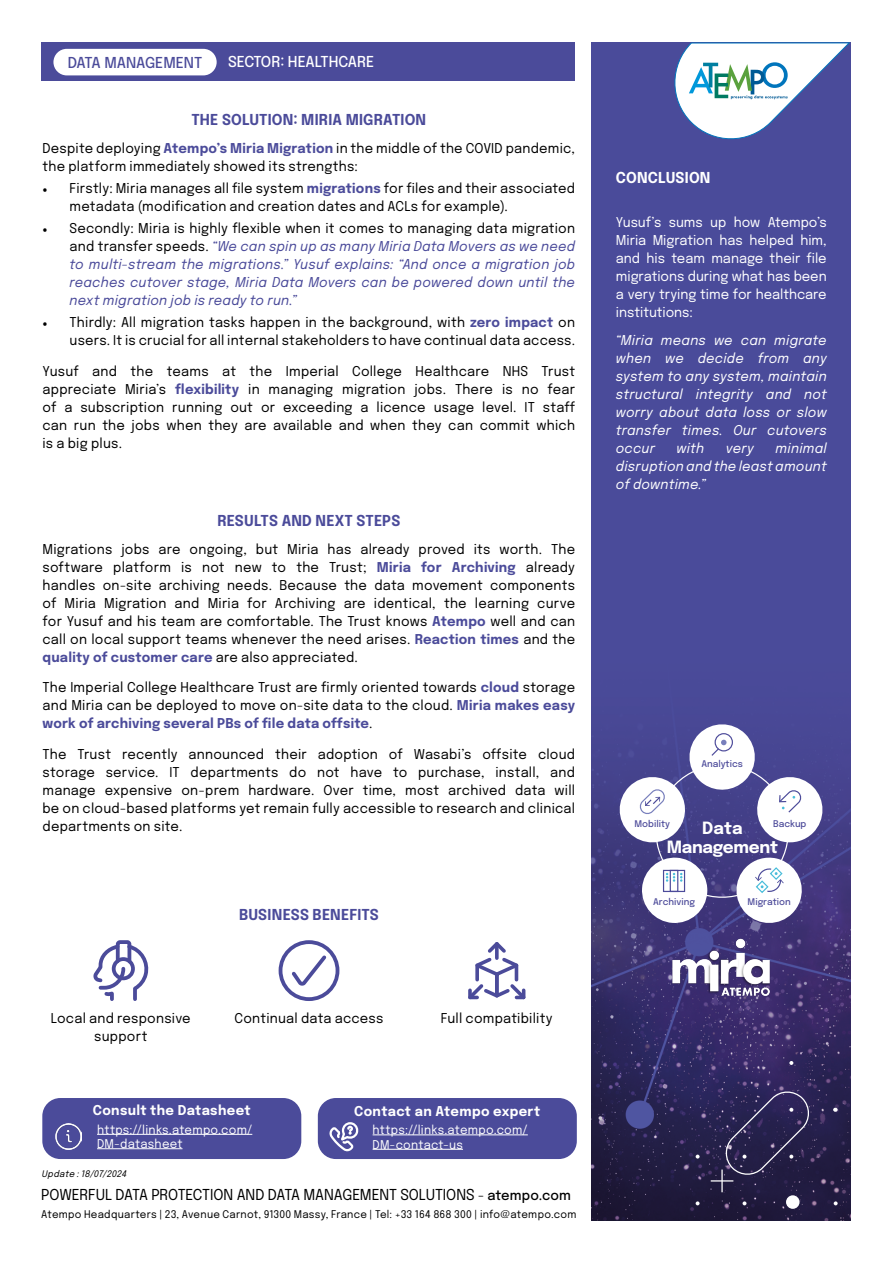
<style>
.page{position:relative;width:893px;height:1263px;background:#fff}
.page>*{position:absolute;margin:0;border:0;box-sizing:border-box;transform-origin:0 0}
.t1{font:700 16.8px/18.8px "Epilogue";letter-spacing:-.02em;color:#fff;text-align:center}
.t2{font:700 15px "Epilogue";letter-spacing:.01em;color:#4b4b9a;scale:.96 1}
.t3{font:15px "Epilogue";letter-spacing:-.005em;color:#000}
.t4{font:500 15px "Epilogue";letter-spacing:-.005em;color:#fff}
.t5{font:500 15px "Epilogue";letter-spacing:-.005em;color:#4b4b9a}
.t6{font:700 15px "Epilogue";letter-spacing:.015em;color:#fff;scale:.96 1}
.t7{font:13.5px/18px "Epilogue";letter-spacing:.02em;color:#000;text-align:justify}
.t8{font:italic 13.5px/18px "Epilogue";letter-spacing:.02em;color:#494999;text-align:justify}
.t9{font:italic 13.5px/18px "Epilogue";letter-spacing:.02em;color:#fff;text-align:justify}
.t10{font:13.5px/18px "Epilogue";color:#fff;text-align:justify}
.t11{font:700 13.5px "Epilogue";letter-spacing:.025em;color:#fff}
.t12{font:12px/14.4px "Epilogue";letter-spacing:.02em;color:#fff}
.t13{font:10.5px "Epilogue";letter-spacing:.025em;color:#000}
.t14{font:500 9.15px "Epilogue";color:#4d4b9a}
.t15{font:italic 9px "Epilogue";color:#000}
.s1{font-weight:700;color:#4b4b9a}
.s2{font-family:"Minion Pro"}
.s3{font-family:"Minion Pro";font-style:normal;color:#000}
.s4{font-style:normal;color:#000}
.s5{font-size:13.5px}
.s6{font-weight:500;font-size:13.5px}
</style>
<div class="page">
<div style="left:41px;top:43px;width:534px;height:38px;background:#4b4b9a"></div>
<img style="left:592px;top:43px;width:258px;height:1177px">
<svg style="left:696px;top:1154px;width:4px;height:4px"></svg>
<svg style="left:833px;top:1108px;width:5px;height:4px"></svg>
<svg style="left:696px;top:1201px;width:4px;height:4px"></svg>
<svg style="left:834px;top:1201px;width:4px;height:4px"></svg>
<svg style="left:789px;top:1061px;width:4px;height:4px"></svg>
<svg style="left:742px;top:1201px;width:4px;height:4px"></svg>
<hr style="left:721px;top:1169px;width:2px;height:23px;background:#fff">
<svg style="left:711px;top:1088px;width:101px;height:93px;background:#312b55"></svg>
<div style="left:786px;top:1195px;width:13px;height:14px;background:#fff;border-radius:50%"></div>
<svg style="left:669px;top:42px;width:181px;height:103px"></svg>
<img style="left:644px;top:923px;width:154px;height:100px">
<div style="left:53px;top:49px;width:164px;height:26px;background:#fff;border-radius:13px"></div>
<svg style="left:93px;top:940px;width:56px;height:61px"></svg>
<svg style="left:288px;top:952px;width:42px;height:42px"></svg>
<div style="left:279px;top:940px;width:60px;height:61px;border:4px solid #4b4b9a;border-radius:50%"></div>
<svg style="left:468px;top:942px;width:58px;height:58px"></svg>
<svg style="left:620px;top:724px;width:202px;height:199px"></svg>
<div style="left:42px;top:1098px;width:259px;height:61px;background:#4b4b9a;border-radius:18px"></div>
<hr style="left:97px;top:1134px;width:155px;height:1px;background:#fff">
<hr style="left:97px;top:1148px;width:86px;height:1px;background:#fff">
<div style="left:318px;top:1098px;width:259px;height:61px;background:#4b4b9a;border-radius:18px"></div>
<hr style="left:373px;top:1134px;width:155px;height:1px;background:#fff">
<hr style="left:373px;top:1149px;width:90px;height:1px;background:#fff">
<svg style="left:329px;top:1122px;width:30px;height:29px"></svg>
<img style="left:56px;top:1123px;width:26px;height:27px">
<p class="t5" style="left:68px;top:52px;width:136px">DATA MANAGEMENT</p>
<p class="t4" style="left:228px;top:51px;width:148px">SECTOR: HEALTHCARE</p>
<p class="t2" style="left:191px;top:109px;width:246px">THE SOLUTION: MIRIA MIGRATION</p>
<p class="t7" style="left:43px;top:138px;width:534px">Despite deploying <span class="s1">Atempo’s Miria Migration</span> in the middle of the COVID pandemic, the platform immediately showed its strengths:</p>
<p class="t7" style="left:70px;top:178px;width:507px;text-indent:-27px"><span class="s2">•</span> Firstly: Miria manages all fi le system <span class="s1">migrations</span> for fi les and their associated metadata (modification and creation dates and ACLs for example).</p>
<p class="t8" style="left:70px;top:218px;width:507px;text-indent:-27px"><span class="s3">•</span> <span class="s4">Secondly: Miria is highly flexible when it comes to managing data migration and transfer speeds.</span> “We can spin up as many Miria Data Movers as we need to multi-stream the migrations.” Yusuf explains: “And once a migration job reaches cutover stage, Miria Data Movers can be powered down until the next migration job is ready to run.”</p>
<p class="t7" style="left:43px;top:313px;width:534px;text-align:right"><span class="s2">•</span> Thirdly: All migration tasks happen in the background, with <span class="s1">zero impact</span> on users. It is crucial for all internal stakeholders to have continual data access.</p>
<p class="t7" style="left:43px;top:361px;width:534px">Yusuf and the teams at the Imperial College Healthcare NHS Trust appreciate Miria’s <span class="s1">flexibility</span> in managing migration jobs. There is no fear of a subscription running out or exceeding a licence usage level. IT staff can run the jobs when they are available and when they can commit which is a big plus.</p>
<p class="t2" style="left:217px;top:510px;width:192px">RESULTS AND NEXT STEPS</p>
<p class="t7" style="left:43px;top:539px;width:534px">Migrations jobs are ongoing, but Miria has already proved its worth. The software platform is not new to the Trust; <span class="s1">Miria for Archiving</span> already handles on-site archiving needs. Because the data movement components of Miria Migration and Miria for Archiving are identical, the learning curve for Yusuf and his team are comfortable. The Trust knows <span class="s1">Atempo</span> well and can call on local support teams whenever the need arises. <span class="s1">Reaction times</span> and the <span class="s1">quality of customer care</span> are also appreciated.</p>
<p class="t7" style="left:43px;top:678px;width:534px">The Imperial College Healthcare Trust are fi rmly oriented towards <span class="s1">cloud</span> storage and Miria can be deployed to move on-site data to the cloud. <span class="s1">Miria makes easy work of archiving several PBs of file data offsite</span>.</p>
<p class="t7" style="left:43px;top:744px;width:534px">The Trust recently announced their adoption of Wasabi’s offsite cloud storage service. IT departments do not have to purchase, install, and manage expensive on-prem hardware. Over time, most archived data will be on cloud-based platforms yet remain fully accessible to research and clinical departments on site.</p>
<p class="t7" style="left:51px;top:1008px;width:141px;text-align:center">Local and responsive support</p>
<p class="t2" style="left:239px;top:904px;width:147px">BUSINESS BENEFITS</p>
<p class="t7" style="left:235px;top:1008px;width:150px">Continual data access</p>
<p class="t7" style="left:441px;top:1008px;width:113px">Full compatibility</p>
<p class="t11" style="left:93px;top:1100px;width:159px">Consult the Datasheet</p>
<p class="t12" style="left:97px;top:1121px;width:157px">https://links.atempo.com/<br>DM-datasheet</p>
<p class="t15" style="left:42px;top:1168px;width:89px">Update :18/07/2024</p>
<p class="t11" style="left:354px;top:1101px;width:188px">Contact an Atempo expert</p>
<p class="t12" style="left:373px;top:1122px;width:157px">https://links.atempo.com/<br>DM-contact-us</p>
<p class="t3" style="left:41px;top:1184px;width:531px">POWERFUL DATA PROTECTION AND DATA MANAGEMENT SOLUTIONS <span class="s5">-</span> <span class="s6">atempo.com</span></p>
<p class="t13" style="left:41px;top:1206px;width:537px">Atempo Headquarters | 23, Avenue Carnot, 91300 Massy, France | Tel: +33 164 868 300 | info@atempo.com</p>
<p class="t6" style="left:616px;top:167px;width:100px">CONCLUSION</p>
<p class="t10" style="left:616px;top:212px;width:212px">Yusuf’s sums up how Atempo’s Miria Migration has helped him, and his team manage their file migrations during what has been a very trying time for healthcare institutions:</p>
<p class="t9" style="left:616px;top:331px;width:212px">“Miria means we can migrate when we decide from any system to any system, maintain structural integrity and not worry about data loss or slow transfer times. Our cutovers occur</p>
<p class="t9" style="left:616px;top:439px;width:212px;text-indent:160px">minimal disruption and the least amount of downtime.”</p>
<p class="t9" style="left:677px;top:439px;width:29px">with</p>
<p class="t9" style="left:726px;top:439px;width:30px">very</p>
<p class="t14" style="left:701px;top:757px;width:43px">Analytics</p>
<p class="t14" style="left:635px;top:817px;width:37px">Mobility</p>
<p class="t14" style="left:773px;top:817px;width:35px">Backup</p>
<p class="t1" style="left:667px;top:818px;width:113px">Data<br>Management</p>
<p class="t14" style="left:653px;top:895px;width:43px">Archiving</p>
<p class="t14" style="left:748px;top:895px;width:45px">Migration</p>
</div>
